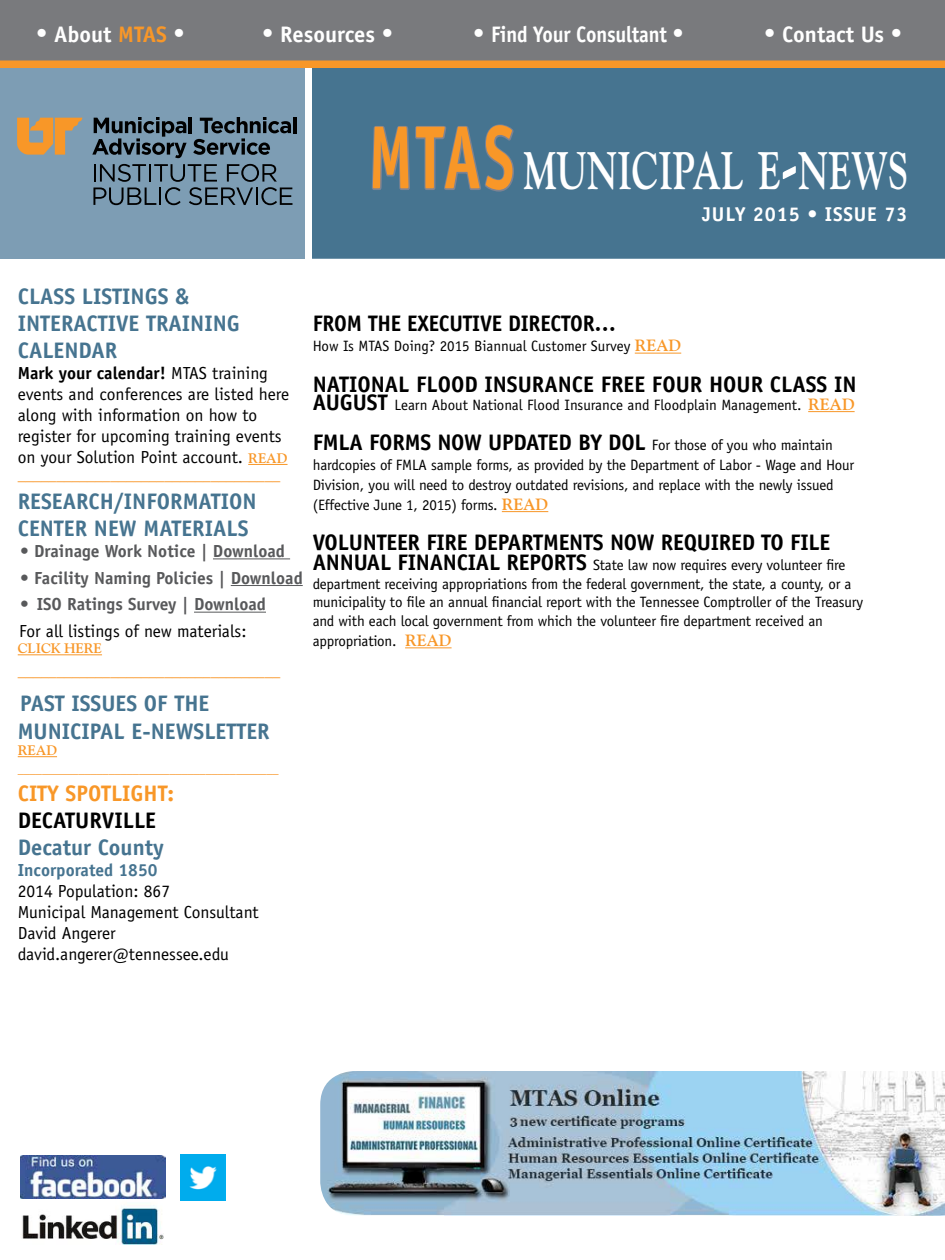
<style>
.page{position:relative;width:945px;height:1260px;background:#fff}
.page>*{position:absolute;margin:0;border:0;box-sizing:border-box;transform-origin:0 0}
.t1{font:700 52.5px "Goudy";color:#fff;scale:.7 1}
.t2{font:700 22.5px "Officina Sans";letter-spacing:-.01em;color:#000}
.t3{font:700 22.5px/27px "Officina Sans";color:#467490}
.t4{font:700 22.5px "Officina Sans";color:#fff}
.t5{font:700 22.5px "Officina Sans";letter-spacing:-.01em;color:#000;scale:.96 1}
.t6{font:700 22.5px "Officina Sans";color:#fff;scale:.9 1}
.t7{font:700 22.5px "Officina Sans";color:#f89728}
.t8{font:700 20px "Officina Sans";letter-spacing:.04em;color:#fff}
.t9{font:17.5px/21px "Officina Sans";color:#000}
.t10{font:700 17.5px "Officina Sans";color:#58595b}
.t11{font:17.5px "Officina Sans";color:#f89728;scale:.9 1}
.t12{font:700 17.5px "Officina Sans";color:#467490}
.t13{font:15px/19px "Officina Sans";letter-spacing:-.01em;color:#000}
.t14{font:13.75px "Officina Sans";color:#f89728;scale:.9 1}
.t15{font:700 13.75px "Goudy";letter-spacing:-.01em;color:#f89728}
.s1{font-weight:400}
.s2{color:#f89728}
.s3{font-family:"Officina Sans";font-size:90px;color:#f89728}
.s4{font-size:75px}
.s5{font-weight:700}
.s6{font-family:"Goudy";font-weight:700;font-size:13.75px;color:#f89728}
.s7{font-family:"Goudy";font-weight:700;font-size:16.25px;color:#f89728}
.s8{font-weight:700;font-size:22.5px}
.s9{font-weight:400;font-size:15px}
</style>
<div class="page">
<div style="left:0;top:58px;width:305px;height:201px;background:#7d9db4"></div>
<div style="left:313px;top:62px;width:631px;height:196px;background:#467490"></div>
<div style="left:0;top:0;width:945px;height:64px;background:#797a7d"></div>
<hr style="left:248px;top:464px;width:40px;height:1px;background:#f89728">
<hr style="left:213px;top:558px;width:77px;height:1px;background:#58595b">
<hr style="left:231px;top:585px;width:72px;height:1px;background:#58595b">
<hr style="left:194px;top:612px;width:72px;height:1px;background:#58595b">
<hr style="left:18px;top:654px;width:84px;height:1px;background:#f89728">
<hr style="left:18px;top:756px;width:39px;height:1px;background:#f89728">
<hr style="left:635px;top:353px;width:46px;height:1px;background:#f89728">
<hr style="left:808px;top:411px;width:47px;height:1px;background:#f89728">
<hr style="left:502px;top:511px;width:46px;height:1px;background:#f89728">
<hr style="left:405px;top:647px;width:47px;height:1px;background:#f89728">
<div style="left:0;top:61px;width:945px;height:7px;background:#f89728"></div>
<svg style="left:373px;top:60px;width:142px;height:132px"></svg>
<img style="left:320px;top:1071px;width:625px;height:145px">
<img style="left:22px;top:1205px;width:142px;height:40px">
<img style="left:20px;top:1156px;width:146px;height:43px">
<img style="left:180px;top:1154px;width:46px;height:46px">
<svg style="left:93px;top:164px;width:199px;height:41px"></svg>
<svg style="left:17px;top:118px;width:66px;height:37px"></svg>
<hr style="left:189px;top:117px;width:3px;height:16px;background:#000">
<hr style="left:293px;top:117px;width:4px;height:16px;background:#000">
<svg style="left:92px;top:117px;width:95px;height:41px"></svg>
<svg style="left:193px;top:117px;width:98px;height:38px"></svg>
<h2 class="t4" style="left:36px;top:21px;width:150px"><span class="s1">•</span> About <span class="s2">MTAS</span> <span class="s1">•</span></h2>
<h2 class="t4" style="left:262px;top:21px;width:132px"><span class="s1">•</span> Resources <span class="s1">•</span></h2>
<h2 class="t6" style="left:473px;top:21px;width:235px"><span class="s1">•</span> Find Your Consultant <span class="s1">•</span></h2>
<h2 class="t4" style="left:764px;top:21px;width:139px"><span class="s1">•</span> Contact Us <span class="s1">•</span></h2>
<h1 class="t1" style="left:368px;top:138px;width:773px"><span class="s3">MTAS</span> MUNICIPAL E<span class="s4">-</span>NEWS</h1>
<h3 class="t8" style="left:702px;top:202px;width:207px">JULY 2015 • ISSUE 73</h3>
<h2 class="t3" style="left:18px;top:282px;width:224px">CLASS LISTINGS &amp;<br>INTERACTIVE TRAINING<br>CALENDAR</h2>
<p class="t9" style="left:18px;top:363px;width:273px"><span class="s5">Mark your calendar!</span> MTAS training events and conferences are listed here along with information on how to register for upcoming training events on your Solution Point account. <span class="s6">READ</span></p>
<p class="t11" style="left:18px;top:464px;width:293px">__________________________________</p>
<h2 class="t3" style="left:18px;top:488px;width:240px">RESEARCH/INFORMATION<br>CENTER NEW MATERIALS</h2>
<p class="t10" style="left:20px;top:540px;width:266px">• Drainage Work Notice | Download</p>
<p class="t10" style="left:20px;top:567px;width:284px">• Facility Naming Policies | Download</p>
<p class="t10" style="left:20px;top:594px;width:247px">• ISO Ratings Survey | Download</p>
<p class="t9" style="left:19px;top:621px;width:229px">For all listings of new materials:</p>
<p class="t15" style="left:18px;top:640px;width:86px">CLICK HERE</p>
<p class="t11" style="left:18px;top:660px;width:293px">__________________________________</p>
<h2 class="t3" style="left:18px;top:689px;width:254px;line-height:28.1px">PAST ISSUES OF THE<br>MUNICIPAL E-NEWSLETTER</h2>
<p class="t15" style="left:18px;top:742px;width:41px">READ</p>
<p class="t14" style="left:18px;top:760px;width:291px">___________________________________________</p>
<h2 class="t7" style="left:18px;top:780px;width:158px">CITY SPOTLIGHT:</h2>
<h2 class="t2" style="left:18px;top:807px;width:140px">DECATURVILLE</h2>
<h2 class="t3" style="left:18px;top:834px;width:148px">Decatur County</h2>
<p class="t12" style="left:18px;top:860px;width:141px">Incorporated 1850</p>
<p class="t9" style="left:18px;top:881px;width:242px">2014 Population: 867<br>Municipal Management Consultant<br>David Angerer david.angerer@tennessee.edu</p>
<h2 class="t5" style="left:313px;top:310px;width:317px">FROM THE EXECUTIVE DIRECTOR…</h2>
<p class="t13" style="left:313px;top:337px;width:370px">How Is MTAS Doing? 2015 Biannual Customer Survey <span class="s7">READ</span></p>
<h2 class="t2" style="left:313px;top:370px;width:545px">NATIONAL FLOOD INSURANCE FREE FOUR HOUR CLASS IN</h2>
<p class="t13" style="left:313px;top:395px;width:543px"><span class="s8">AUGUST</span> Learn About National Flood Insurance and Floodplain Management. <span class="s7">READ</span></p>
<h2 class="t2" style="left:313px;top:428px;width:522px">FMLA FORMS NOW UPDATED BY DOL <span class="s9">For those of you who maintain</span></h2>
<p class="t13" style="left:313px;top:455px;width:543px;line-height:20px">hardcopies of FMLA sample forms, as provided by the Department of Labor - Wage and Hour<br>Division, you will need to destroy outdated revisions, and replace with the newly issued (Effective June 1, 2015) forms. <span class="s7">READ</span></p>
<h2 class="t2" style="left:313px;top:528px;width:519px">VOLUNTEER FIRE DEPARTMENTS NOW REQUIRED TO FILE</h2>
<p class="t13" style="left:313px;top:555px;width:552px"><span class="s8">ANNUAL FINANCIAL REPORTS</span> State law now requires every volunteer fire department receiving appropriations from the federal government, the state, a county, or a municipality to file an annual financial report with the Tennessee Comptroller of the Treasury and with each local government from which the volunteer fire department received an appropriation. <span class="s7">READ</span></p>
</div>
